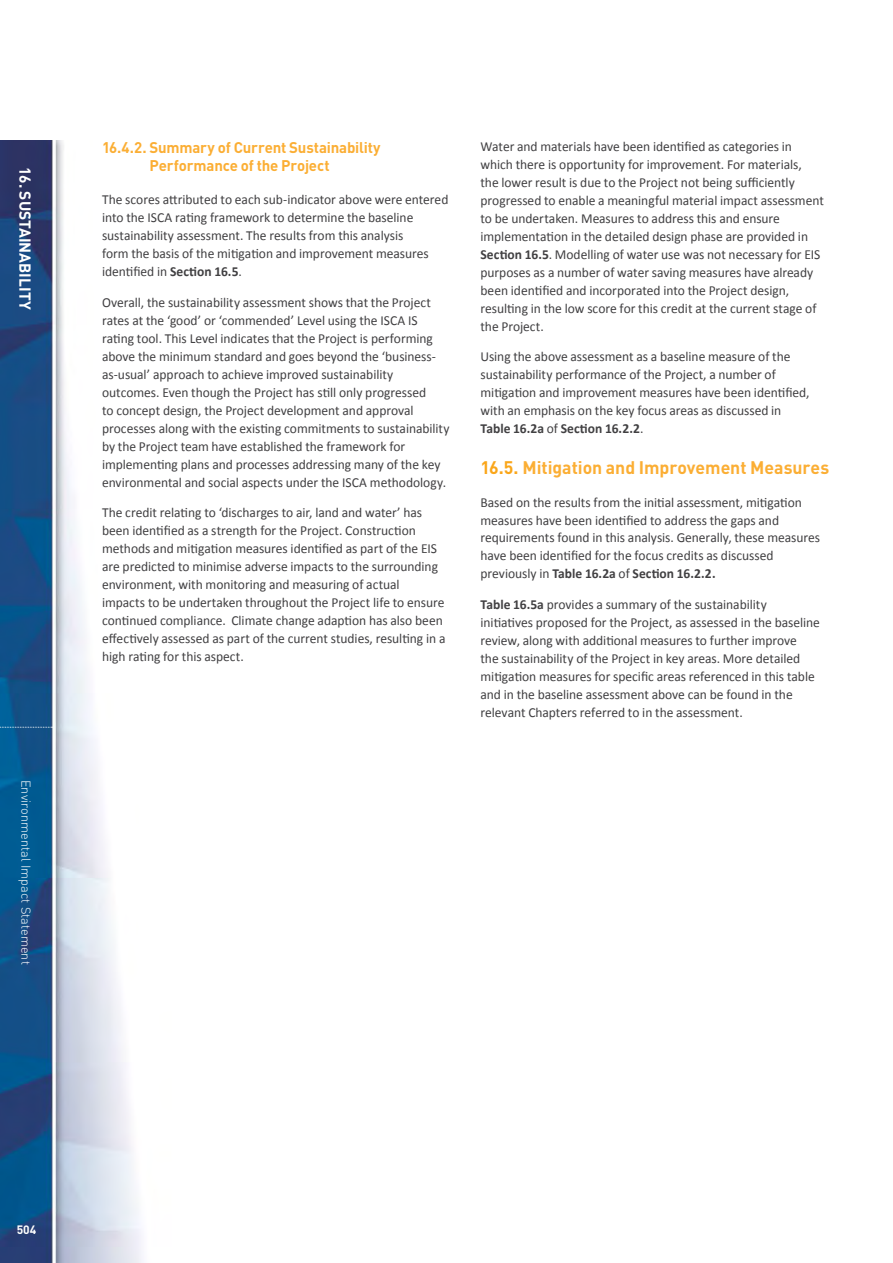
<style>
.page{position:relative;width:893px;height:1263px;background:#fff}
.page>*{position:absolute;margin:0;border:0;box-sizing:border-box;transform-origin:0 0}
.t1{font:700 18px "DIN";color:#fbae34}
.t2{font:700 15.75px "DIN";color:#fff}
.t3{font:700 15.3px/18px "DIN";letter-spacing:-.015em;color:#fbae34;text-align:center}
.Body{font:13.8px/18px "Calibri";letter-spacing:-.005em;color:#414042}
.t4{font:300 12.75px "DIN";color:#fff}
.t5{font:700 12px "DIN";color:#fff}
.s1{font-weight:700}
.s2{color:#faa61a}
</style>
<div class="page">
<img style="left:0;top:140px;width:142px;height:1123px">
<svg style="left:0;top:727px;width:53px;height:1px"></svg>
<p class="t2" style="left:36px;top:167px;width:144px;rotate:90deg">16. SUSTAINABILITY</p>
<p class="t4" style="left:34px;top:780px;width:186px;rotate:90deg">Environmental Impact Statement</p>
<p class="t3" style="left:102px;top:138px;width:280px">16.4.2. Summary of Current Sustainability<br>Performance of the Project</p>
<p class="Body" style="left:102px;top:190px;width:348px">The scores attributed to each sub-indicator above were entered into the ISCA rating framework to determine the baseline sustainability assessment. The results from this analysis<br>form the basis of the mitigation and improvement measures identified in <span class="s1">Section 16.5</span>.</p>
<p class="Body" style="left:102px;top:293px;width:349px">Overall, the sustainability assessment shows that the Project rates at the ‘good’ or ‘commended’ Level using the ISCA IS rating tool. This Level indicates that the Project is performing above the minimum standard and goes beyond the ‘business&shy;as-usual’ approach to achieve improved sustainability outcomes. Even though the Project has still only progressed<br>to concept design, the Project development and approval processes along with the existing commitments to sustainability by the Project team have established the framework for implementing plans and processes addressing many of the key environmental and social aspects under the ISCA methodology.</p>
<p class="Body" style="left:102px;top:504px;width:345px">The credit relating to ‘discharges to air, land and water’ has been identified as a strength for the Project. Construction methods and mitigation measures identified as part of the EIS are predicted to minimise adverse impacts to the surrounding environment, with monitoring and measuring of actual impacts to be undertaken throughout the Project life to ensure continued compliance. Climate change adaption has also been effectively assessed as part of the current studies, resulting in a high rating for this aspect.</p>
<p class="Body" style="left:480px;top:137px;width:345px">Water and materials have been identified as categories in which there is opportunity for improvement. For materials,<br>the lower result is due to the Project not being sufficiently progressed to enable a meaningful material impact assessment to be undertaken. Measures to address this and ensure implementation in the detailed design phase are provided in <span class="s1">Section 16.5</span>. Modelling of water use was not necessary for EIS purposes as a number of water saving measures have already been identified and incorporated into the Project design, resulting in the low score for this credit at the current stage of the Project.</p>
<p class="Body" style="left:480px;top:348px;width:331px">Using the above assessment as a baseline measure of the sustainability performance of the Project, a number of mitigation and improvement measures have been identified, with an emphasis on the key focus areas as discussed in <span class="s1">Table 16.2a</span> of <span class="s1">Section 16.2.2</span>.</p>
<p class="t1" style="left:480px;top:455px;width:350px"><span class="s2">16.5.</span> Mitigation and Improvement Measures</p>
<p class="Body" style="left:480px;top:493px;width:341px">Based on the results from the initial assessment, mitigation measures have been identified to address the gaps and requirements found in this analysis. Generally, these measures have been identified for the focus credits as discussed previously in <span class="s1">Table 16.2a</span> of <span class="s1">Section 16.2.2.</span></p>
<p class="Body" style="left:480px;top:596px;width:341px"><span class="s1">Table 16.5a</span> provides a summary of the sustainability initiatives proposed for the Project, as assessed in the baseline review, along with additional measures to further improve<br>the sustainability of the Project in key areas. More detailed mitigation measures for specific areas referenced in this table and in the baseline assessment above can be found in the relevant Chapters referred to in the assessment.</p>
<p class="t5" style="left:17px;top:1221px;width:21px">504</p>
</div>
